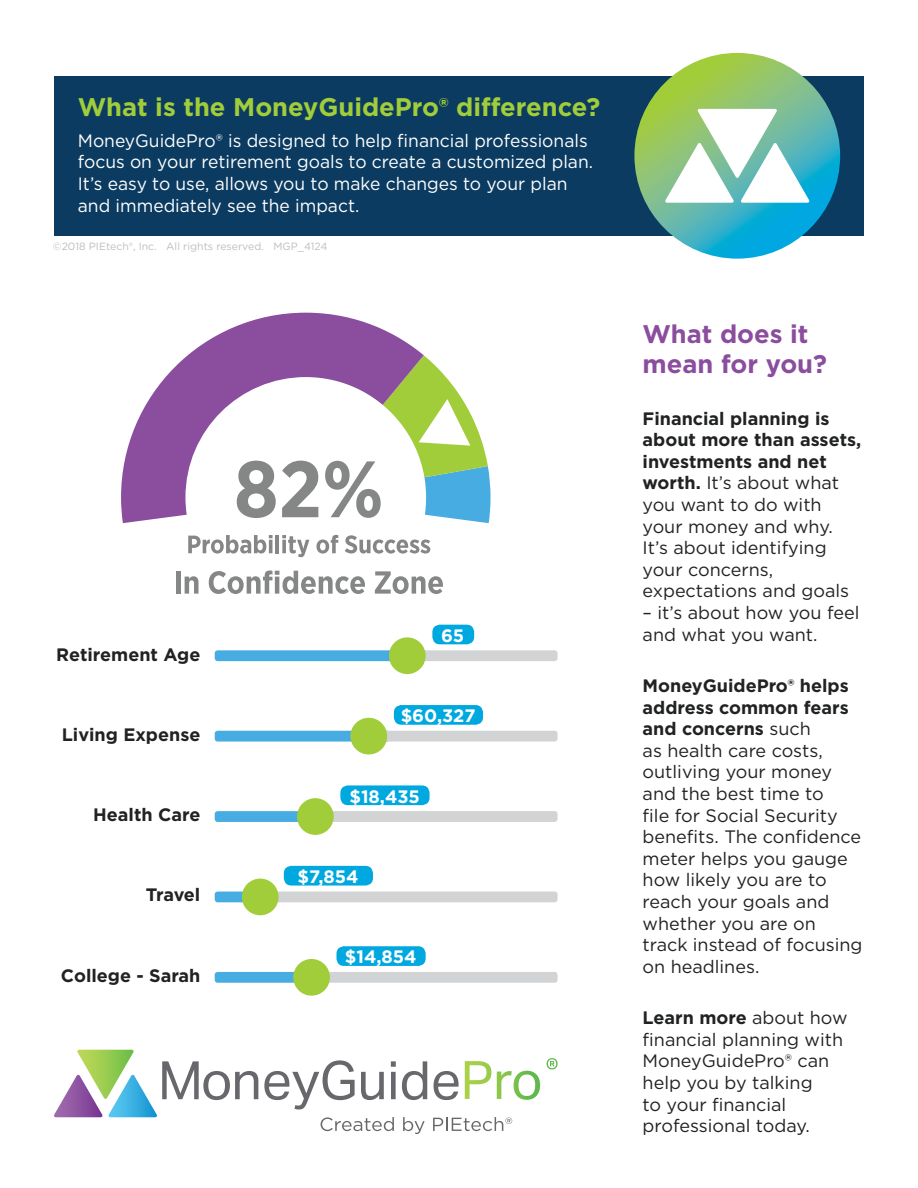
<style>
.page{position:relative;width:918px;height:1188px;background:#fff}
.page>*{position:absolute;margin:0;border:0;box-sizing:border-box;transform-origin:0 0}
.t1{font:700 25.5px "Gotham";color:#a1cd3a}
.t2{font:700 25.5px/30.6px "Gotham";color:#8b4d9e}
.t3{font:18px/21.6px "Gotham";color:#202322}
.t4{font:18px/21.6px "Gotham";color:#fff}
.t5{font:700 18px "Gotham";color:#202322}
.t6{font:700 18px "Gotham";color:#fff}
.t7{font:10.5px "Gotham";color:#bcbec0}
.s1{font-weight:700}
</style>
<div class="page">
<div style="left:54px;top:76px;width:810px;height:160px;background:#0b3b60"></div>
<svg style="left:121px;top:313px;width:303px;height:210px"></svg>
<svg style="left:237px;top:461px;width:39px;height:57px"></svg>
<svg style="left:282px;top:461px;width:36px;height:56px"></svg>
<svg style="left:325px;top:355px;width:166px;height:168px"></svg>
<svg style="left:188px;top:535px;width:85px;height:19px"></svg>
<hr style="left:276px;top:535px;width:3px;height:18px;background:#858686">
<svg style="left:282px;top:535px;width:27px;height:22px"></svg>
<svg style="left:316px;top:535px;width:22px;height:19px"></svg>
<svg style="left:345px;top:535px;width:85px;height:19px"></svg>
<hr style="left:176px;top:571px;width:4px;height:23px;background:#858686">
<svg style="left:185px;top:576px;width:14px;height:18px"></svg>
<svg style="left:209px;top:571px;width:156px;height:23px"></svg>
<svg style="left:375px;top:571px;width:68px;height:23px"></svg>
<div style="left:215px;top:650px;width:205px;height:11px;background:#46ace1;border-radius:3px"></div>
<div style="left:432px;top:625px;width:42px;height:19px;background:#00a8e0;border-radius:8px"></div>
<div style="left:411px;top:650px;width:147px;height:11px;background:#d1d3d4;border-radius:3px"></div>
<div style="left:389px;top:637px;width:37px;height:37px;background:#a1cd3a;border-radius:50%"></div>
<div style="left:215px;top:731px;width:175px;height:11px;background:#46ace1;border-radius:3px"></div>
<div style="left:394px;top:705px;width:89px;height:20px;background:#00a8e0;border-radius:8px"></div>
<div style="left:385px;top:731px;width:173px;height:11px;background:#d1d3d4;border-radius:3px"></div>
<div style="left:350px;top:718px;width:37px;height:37px;background:#a1cd3a;border-radius:50%"></div>
<div style="left:215px;top:811px;width:107px;height:11px;background:#46ace1;border-radius:3px"></div>
<div style="left:340px;top:785px;width:90px;height:20px;background:#00a8e0;border-radius:8px"></div>
<div style="left:324px;top:811px;width:234px;height:11px;background:#d1d3d4;border-radius:3px"></div>
<div style="left:297px;top:798px;width:37px;height:37px;background:#a1cd3a;border-radius:50%"></div>
<div style="left:215px;top:892px;width:57px;height:10px;background:#46ace1;border-radius:3px"></div>
<div style="left:284px;top:866px;width:89px;height:20px;background:#00a8e0;border-radius:8px"></div>
<div style="left:275px;top:892px;width:283px;height:10px;background:#d1d3d4;border-radius:3px"></div>
<div style="left:242px;top:879px;width:37px;height:36px;background:#a1cd3a;border-radius:50%"></div>
<div style="left:215px;top:972px;width:102px;height:11px;background:#46ace1;border-radius:3px"></div>
<div style="left:336px;top:946px;width:90px;height:20px;background:#00a8e0;border-radius:8px"></div>
<div style="left:308px;top:972px;width:250px;height:11px;background:#d1d3d4;border-radius:3px"></div>
<div style="left:293px;top:959px;width:37px;height:37px;background:#a1cd3a;border-radius:50%"></div>
<svg style="left:634px;top:53px;width:206px;height:206px;background:#60ba95"></svg>
<svg style="left:665px;top:109px;width:145px;height:94px;background:#bedfcc"></svg>
<svg style="left:321px;top:1117px;width:73px;height:14px"></svg>
<svg style="left:403px;top:1117px;width:22px;height:17px"></svg>
<svg style="left:433px;top:1117px;width:79px;height:14px"></svg>
<svg style="left:54px;top:1050px;width:204px;height:67px"></svg>
<svg style="left:264px;top:1060px;width:91px;height:50px"></svg>
<svg style="left:361px;top:1072px;width:23px;height:28px"></svg>
<svg style="left:391px;top:1061px;width:5px;height:38px"></svg>
<svg style="left:402px;top:1061px;width:25px;height:39px"></svg>
<svg style="left:434px;top:1071px;width:25px;height:29px"></svg>
<svg style="left:465px;top:1058px;width:93px;height:42px"></svg>
<h1 class="t1" style="left:78px;top:90px;width:524px">What is the MoneyGuidePro® difference?</h1>
<p class="t4" style="left:78px;top:129px;width:517px">MoneyGuidePro® is designed to help financial professionals focus on your retirement goals to create a customized plan.<br>It’s easy to use, allows you to make changes to your plan and immediately see the impact.</p>
<p class="t7" style="left:53px;top:240px;width:276px">©2018 PIEtech®, Inc. All rights reserved. MGP_4124</p>
<p class="t5" style="left:56px;top:642px;width:146px">Retirement Age</p>
<p class="t5" style="left:62px;top:722px;width:140px">Living Expense</p>
<p class="t5" style="left:93px;top:803px;width:109px">Health Care</p>
<p class="t6" style="left:441px;top:623px;width:25px">65</p>
<p class="t6" style="left:401px;top:704px;width:76px">$60,327</p>
<p class="t6" style="left:349px;top:784px;width:72px">$18,435</p>
<p class="t5" style="left:146px;top:883px;width:56px">Travel</p>
<p class="t5" style="left:61px;top:964px;width:141px">College - Sarah</p>
<p class="t6" style="left:298px;top:865px;width:63px">$7,854</p>
<p class="t6" style="left:345px;top:945px;width:73px">$14,854</p>
<h1 class="t2" style="left:643px;top:318px;width:186px">What does it mean for you?</h1>
<p class="t3" style="left:643px;top:407px;width:220px"><span class="s1">Financial planning is about more than assets, investments and net worth.</span> It’s about what you want to do with your money and why.<br>It’s about identifying your concerns, expectations and goals</p>
<p class="t3" style="left:643px;top:601px;width:218px">– it’s about how you feel and what you want.</p>
<p class="t3" style="left:643px;top:674px;width:221px"><span class="s1">MoneyGuidePro® helps address common fears and concerns</span> such<br>as health care costs, outliving your money and the best time to<br>file for Social Security benefits. The confidence meter helps you gauge how likely you are to reach your goals and whether you are on track instead of focusing on headlines.</p>
<p class="t3" style="left:643px;top:1007px;width:207px"><span class="s1">Learn more</span> about how financial planning with<br>MoneyGuidePro® can help you by talking<br>to your financial professional today.</p>
</div>
